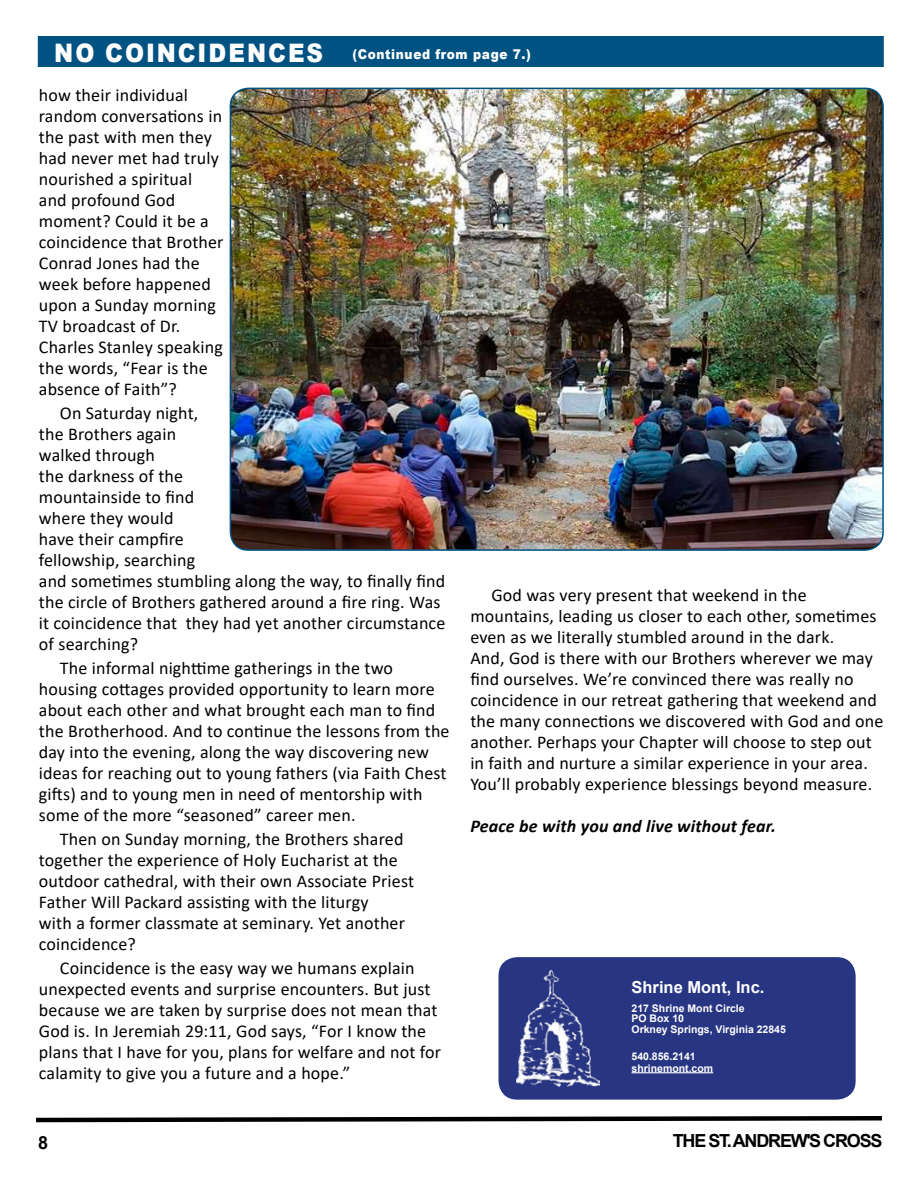
<style>
.page{position:relative;width:918px;height:1188px;background:#fff}
.page>*{position:absolute;margin:0;border:0;box-sizing:border-box;transform-origin:0 0}
.t1{font:900 25.5px "Arial";letter-spacing:.085em;color:#fff;scale:.9 1}
.t2{font:18px/21px "Calibri";letter-spacing:.01em;color:#000}
.t3{font:italic 700 18px "Calibri";letter-spacing:.01em;color:#000}
.t4{font:700 18px "Arial";letter-spacing:-.065em;color:#000}
.t5{font:700 16.5px "Arial";color:#fff}
.t6{font:900 13.5px "Arial";letter-spacing:.05em;color:#fff;scale:.9 1}
.t7{font:700 10.5px/10.5px "Arial";color:#fff}
</style>
<div class="page">
<div style="left:38px;top:36px;width:846px;height:54px;background:#005283"></div>
<svg style="left:36px;top:1116px;width:846px;height:7px"></svg>
<div style="left:18px;top:67px;width:871px;height:131px;background:#fff"></div>
<img style="left:230px;top:88px;width:653px;height:462px">
<div style="left:230px;top:88px;width:654px;height:463px;border:2px solid #005283;border-radius:18px"></div>
<div style="left:499px;top:958px;width:356px;height:141px;background:#283583;border-radius:18px"></div>
<div style="left:498px;top:957px;width:358px;height:143px;border:2px solid #283583;border-radius:18px"></div>
<img style="left:517px;top:970px;width:82px;height:116px">
<hr style="left:632px;top:1072px;width:81px;height:1px;background:#fff">
<h1 class="t1" style="left:54px;top:35px;width:300px">NO COINCIDENCES</h1>
<p class="t6" style="left:352px;top:44px;width:200px">(Continued from page 7.)</p>
<p class="t2" style="left:39px;top:84px;width:186px">how their individual random conversations in the past with men they had never met had truly nourished a spiritual and profound God moment? Could it be a coincidence that Brother<br>Conrad Jones had the week before happened upon a Sunday morning<br>TV broadcast of Dr.<br>Charles Stanley speaking the words, “Fear is the absence of Faith”?</p>
<p class="t2" style="left:39px;top:402px;width:408px;text-indent:21px">On Saturday night,<br>the Brothers again<br>walked through<br>the darkness of the<br>mountainside to find<br>where they would<br>have their campfire<br>fellowship, searching<br>and sometimes stumbling along the way, to finally find the circle of Brothers gathered around a fire ring. Was it coincidence that they had yet another circumstance of searching?</p>
<p class="t2" style="left:39px;top:657px;width:412px;text-indent:21px">The informal nighttime gatherings in the two housing cottages provided opportunity to learn more about each other and what brought each man to find the Brotherhood. And to continue the lessons from the day into the evening, along the way discovering new ideas for reaching out to young fathers (via Faith Chest gifts) and to young men in need of mentorship with some of the more “seasoned” career men.</p>
<p class="t2" style="left:39px;top:828px;width:377px;text-indent:21px">Then on Sunday morning, the Brothers shared together the experience of Holy Eucharist at the outdoor cathedral, with their own Associate Priest Father Will Packard assisting with the liturgy<br>with a former classmate at seminary. Yet another coincidence?</p>
<p class="t2" style="left:39px;top:957px;width:404px;text-indent:21px">Coincidence is the easy way we humans explain unexpected events and surprise encounters. But just because we are taken by surprise does not mean that God is. In Jeremiah 29:11, God says, “For I know the plans that I have for you, plans for welfare and not for calamity to give you a future and a hope.”</p>
<p class="t2" style="left:470px;top:584px;width:415px;text-indent:21px">God was very present that weekend in the mountains, leading us closer to each other, sometimes even as we literally stumbled around in the dark.<br>And, God is there with our Brothers wherever we may find ourselves. We’re convinced there was really no coincidence in our retreat gathering that weekend and the many connections we discovered with God and one another. Perhaps your Chapter will choose to step out in faith and nurture a similar experience in your area.<br>You’ll probably experience blessings beyond measure.</p>
<p class="t3" style="left:470px;top:813px;width:307px">Peace be with you and live without fear.</p>
<p class="t5" style="left:632px;top:975px;width:134px">Shrine Mont, Inc.</p>
<p class="t7" style="left:632px;top:1003px;width:156px">217 Shrine Mont Circle<br>PO Box 10<br>Orkney Springs, Virginia 22845</p>
<p class="t7" style="left:632px;top:1050px;width:83px;line-height:12px">540.856.2141 shrinemont.com</p>
<p class="t4" style="left:38px;top:1130px;width:12px">8</p>
<p class="t4" style="left:673px;top:1128px;width:211px">THE ST.ANDREW'S CROSS</p>
</div>
